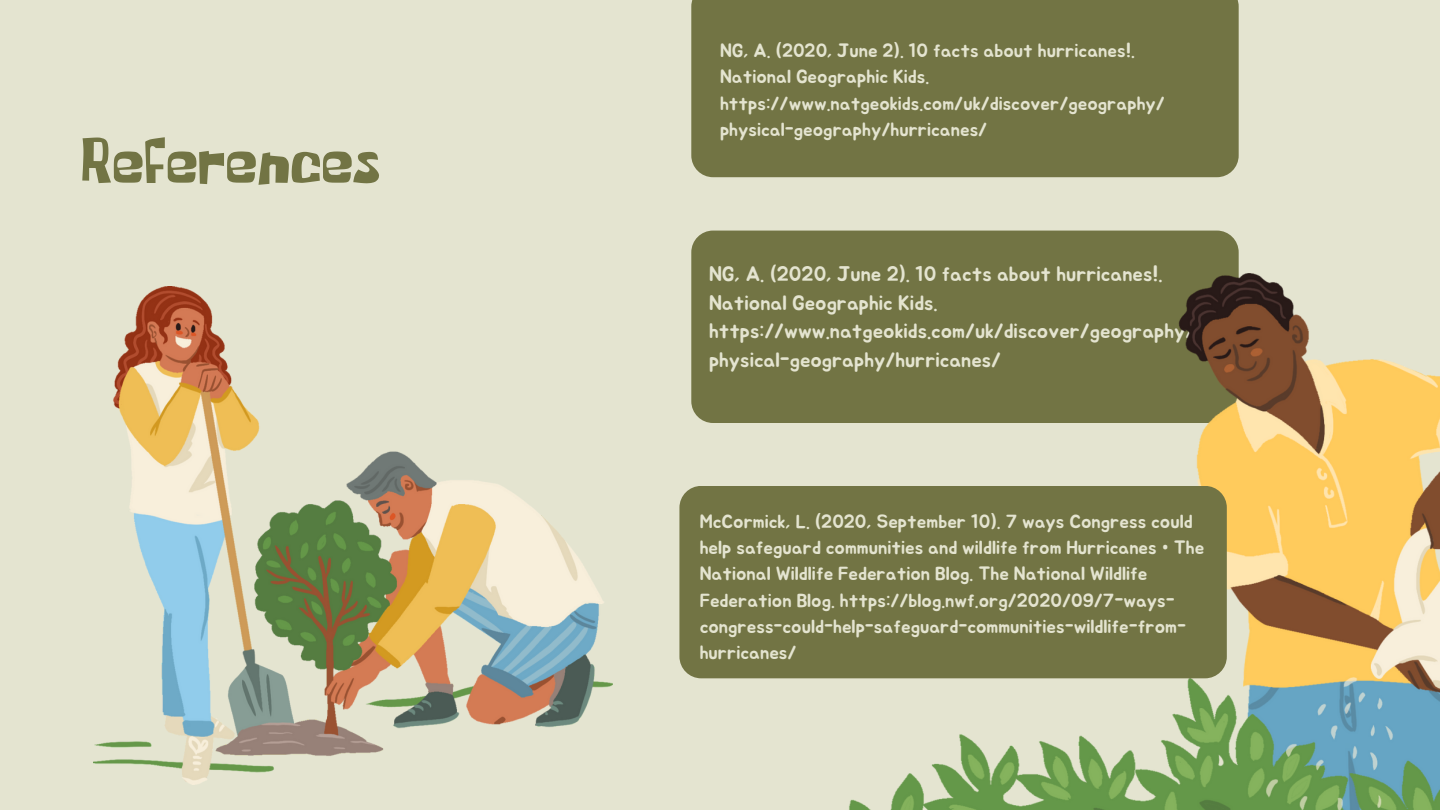
<style>
.page{position:relative;width:1440px;height:810px;background:#e4e4d0}
.page>*{position:absolute;margin:0;border:0;box-sizing:border-box;transform-origin:0 0}
.t1{font:65.1px "Some Time Later";color:#727444}
.t2{font:20.7px/28.5px "Jua";color:#e4e4d0}
.t3{font:18.9px/26.2px "Jua";color:#e4e4d0}
.s1{font-family:"Noto Sans"}
</style>
<div class="page">
<div style="left:691px;top:0;width:548px;height:177px;background:#727444"></div>
<div style="left:691px;top:231px;width:548px;height:192px;background:#727444;border-radius:22px"></div>
<img style="left:93px;top:286px;width:519px;height:498px">
<img style="left:802px;top:273px;width:638px;height:537px">
<div style="left:679px;top:486px;width:548px;height:192px;background:#727444;border-radius:22px"></div>
<p class="t1" style="left:81px;top:137px;width:301px">References</p>
<p class="t3" style="left:720px;top:38px;width:447px">NG, A. (2020, June 2). 10 facts about hurricanes!.<br>National Geographic Kids. https://www.natgeokids.com/uk/discover/geography/ physical-geography/hurricanes/</p>
<p class="t2" style="left:709px;top:261px;width:488px">NG, A. (2020, June 2). 10 facts about hurricanes!.<br>National Geographic Kids. https://www.natgeokids.com/uk/discover/geography/ physical-geography/hurricanes/</p>
<p class="t3" style="left:700px;top:509px;width:506px">McCormick, L. (2020, September 10). 7 ways Congress could help safeguard communities and wildlife from Hurricanes <span class="s1">•</span> The National Wildlife Federation Blog. The National Wildlife Federation Blog. https://blog.nwf.org/2020/09/7-ways&shy;congress-could-help-safeguard-communities-wildlife-from&shy;hurricanes/</p>
</div>
